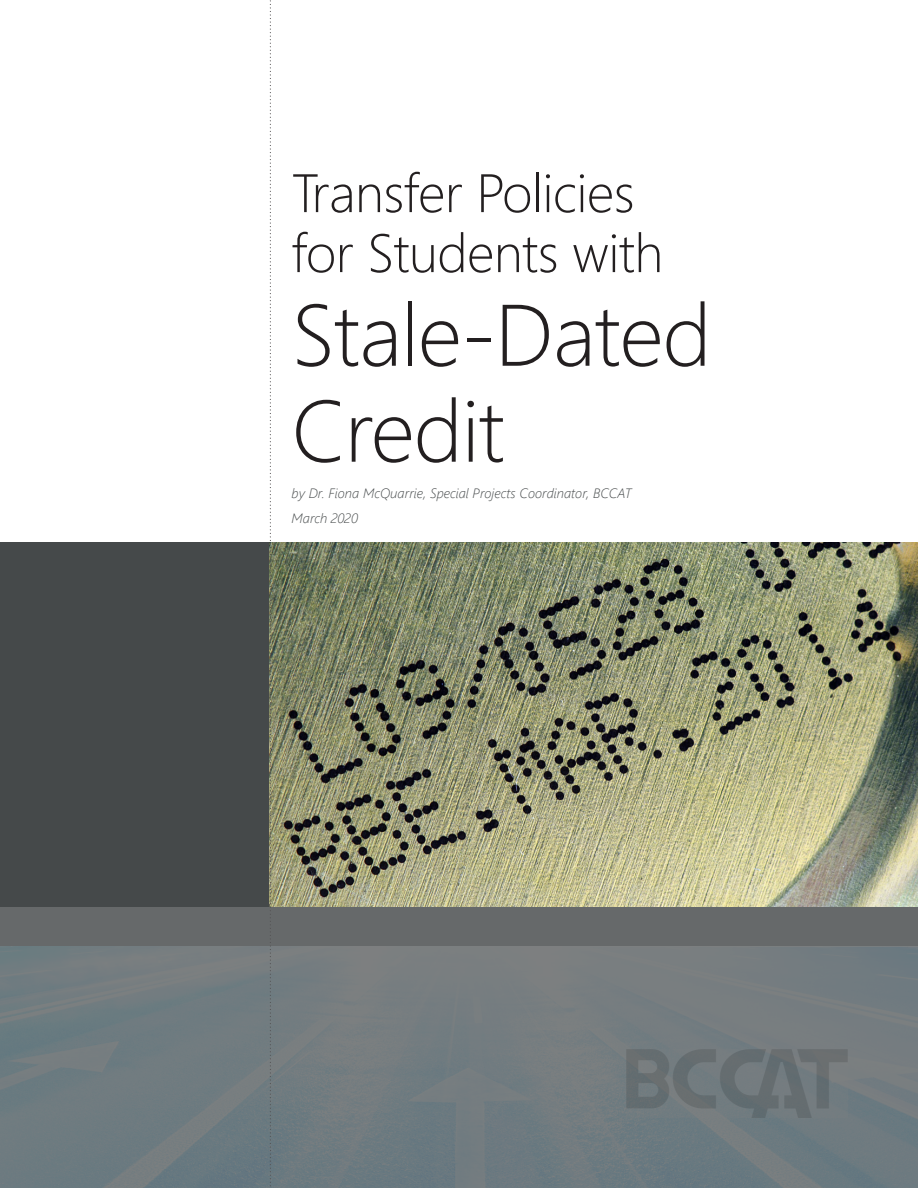
<style>
.page{position:relative;width:918px;height:1188px;background:#fff}
.page>*{position:absolute;margin:0;border:0;box-sizing:border-box;transform-origin:0 0}
.t1{font:300 87px/96px "Segoe UI";letter-spacing:-.01em;color:#231f20}
.t2{font:300 54px/60px "Segoe UI";letter-spacing:-.01em;color:#231f20}
.t3{font:italic 300 13.5px "Segoe UI";letter-spacing:.005em;color:#45494a}
</style>
<div class="page">
<div style="left:270px;top:905px;width:648px;height:283px;background:linear-gradient(to bottom,#717475,#707d84)"></div>
<img style="left:269px;top:542px;width:649px;height:365px">
<div style="left:0;top:904px;width:270px;height:284px;background:linear-gradient(to bottom,#6d7274,#6f7f85)"></div>
<svg style="left:270px;top:0;width:1px;height:1188px"></svg>
<div style="left:0;top:542px;width:269px;height:364px;background:#45494a"></div>
<h2 class="t2" style="left:292px;top:158px;width:373px">Transfer Policies for Students with</h2>
<h1 class="t1" style="left:292px;top:279px;width:421px">Stale-Dated<br>Credit</h1>
<p class="t3" style="left:292px;top:482px;width:342px">by Dr. Fiona McQuarrie, Special Projects Coordinator, BCCAT</p>
<p class="t3" style="left:292px;top:507px;width:68px">March 2020</p>
</div>
